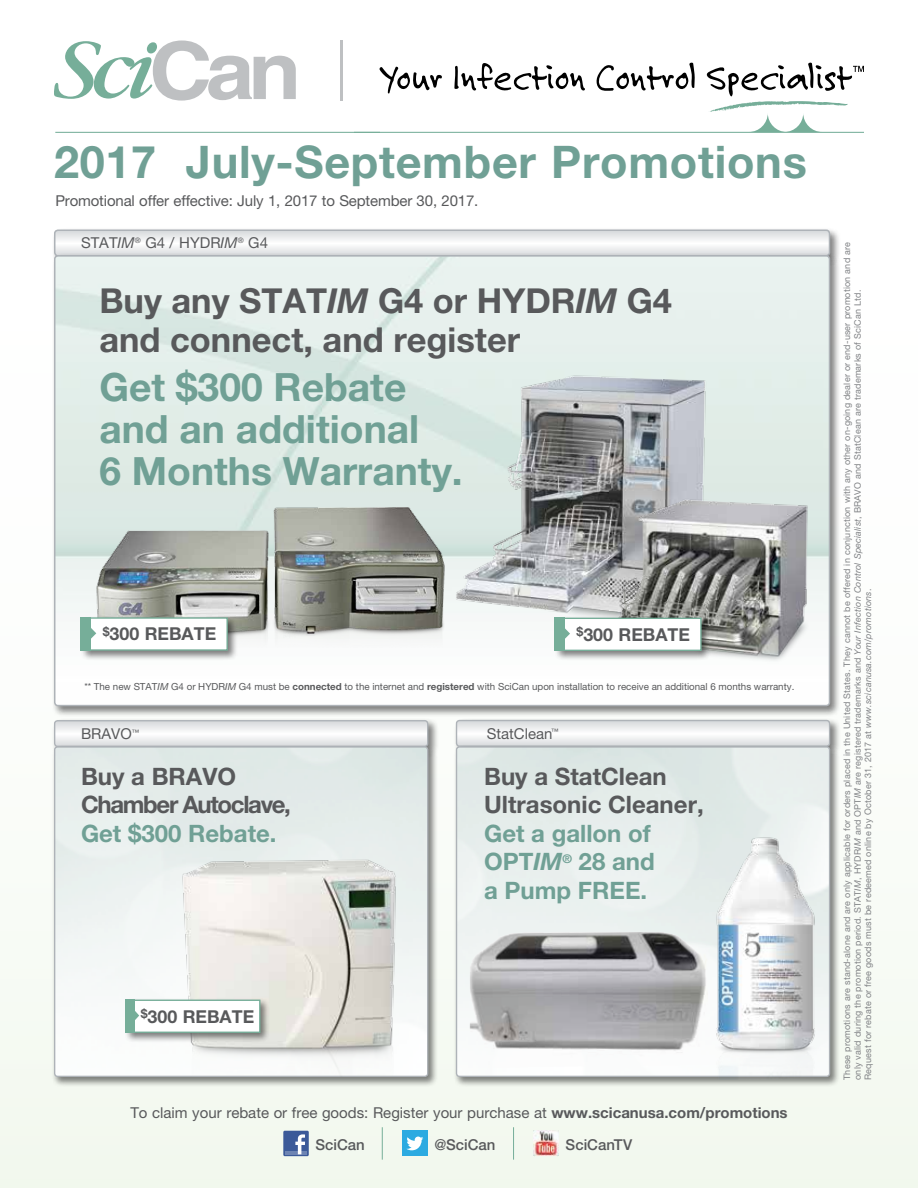
<style>
.page{position:relative;width:918px;height:1188px;background:#fff}
.page>*{position:absolute;margin:0;border:0;box-sizing:border-box;transform-origin:0 0}
.t1{font:700 45px "Helvetica Neue LT Pro";letter-spacing:.015em;color:#70a095}
.t2{font:700 39px/42px "Helvetica Neue LT Pro";color:#70a095}
.t3{font:700 34.5px/39px "Helvetica Neue LT Pro";color:#58595b}
.t4{font:700 24px/28.5px "Helvetica Neue LT Pro";color:#70a095}
.t5{font:700 24px/28.5px "Helvetica Neue LT Pro";color:#58595b}
.t6{font:700 24px/28.5px "Helvetica Neue LT Pro";letter-spacing:-.055em;color:#58595b}
.t7{font:700 17.85px "Helvetica Neue LT Pro";color:#58595b}
.t8{font:15px/32px "Helvetica Neue LT Pro";color:#58595b}
.t9{font:500 15px "Helvetica Neue LT Pro";color:#58595b}
.t10{font:9.75px "Helvetica Neue LT Pro";color:#58595b}
.t11{font:9px/10.5px "Helvetica Neue LT Pro";letter-spacing:.02em;color:#808285}
.s1{font-style:italic}
.s2{font-weight:700}
.s3{font-weight:500}
</style>
<div class="page">
<div style="left:0;top:0;width:918px;height:1188px;background:linear-gradient(to right,#fbfdf9,#fbfdf9)"></div>
<hr style="left:354px;top:132px;width:510px;height:1px;background:#76ae99">
<hr style="left:55px;top:132px;width:325px;height:1px;background:#76ae99">
<svg style="left:54px;top:40px;width:242px;height:61px"></svg>
<hr style="left:340px;top:41px;width:3px;height:60px;background:#bec0c2">
<svg style="left:379px;top:66px;width:63px;height:28px"></svg>
<svg style="left:454px;top:63px;width:132px;height:28px"></svg>
<svg style="left:595px;top:62px;width:100px;height:29px"></svg>
<svg style="left:705px;top:62px;width:159px;height:70px"></svg>
<div style="left:283px;top:1131px;width:26px;height:25px;background:#3c5a99"></div>
<hr style="left:285px;top:1151px;width:22px;height:3px;background:#6d84b3">
<svg style="left:295px;top:1134px;width:10px;height:20px"></svg>
<img style="left:533px;top:1131px;width:26px;height:25px">
<div style="left:402px;top:1131px;width:26px;height:25px;background:#2caae1"></div>
<svg style="left:406px;top:1137px;width:17px;height:13px"></svg>
<hr style="left:382px;top:1127px;width:1px;height:33px;background:#76ae99">
<hr style="left:513px;top:1127px;width:1px;height:33px;background:#76ae99">
<div style="left:454px;top:718px;width:387px;height:40px;background:#000;opacity:.5"></div>
<svg style="left:458px;top:722px;width:370px;height:22px"></svg>
<div style="left:456px;top:720px;width:374px;height:27px;border:1px solid #aeb3b8;border-radius:3px"></div>
<div style="left:52px;top:718px;width:387px;height:40px;background:#000;opacity:.5"></div>
<svg style="left:56px;top:722px;width:370px;height:22px"></svg>
<div style="left:54px;top:720px;width:374px;height:27px;border:1px solid #aeb3b8;border-radius:3px"></div>
<div style="left:453px;top:744px;width:387px;height:343px;background:#000;opacity:.5"></div>
<img style="left:458px;top:748px;width:370px;height:327px">
<div style="left:456px;top:746px;width:374px;height:331px;border:1px solid #aeb3b8;border-radius:3px"></div>
<div style="left:52px;top:744px;width:386px;height:343px;background:#000;opacity:.5"></div>
<img style="left:56px;top:748px;width:370px;height:327px">
<div style="left:54px;top:746px;width:374px;height:331px;border:1px solid #aeb3b8;border-radius:3px"></div>
<div style="left:52px;top:227px;width:789px;height:40px;background:#000;opacity:.5"></div>
<svg style="left:55px;top:230px;width:775px;height:23px"></svg>
<div style="left:54px;top:230px;width:776px;height:26px;border:2px solid #aeb3b8;border-radius:3px"></div>
<div style="left:52px;top:253px;width:789px;height:464px;background:#000;opacity:.5"></div>
<img style="left:55px;top:256px;width:775px;height:450px">
<img style="left:470px;top:917px;width:239px;height:151px">
<img style="left:709px;top:831px;width:111px;height:249px">
<img style="left:166px;top:843px;width:249px;height:233px">
<div style="left:125px;top:997px;width:146px;height:46px;background:#000;opacity:.5"></div>
<div style="left:127px;top:1000px;width:133px;height:32px;background:#fff"></div>
<div style="left:127px;top:1000px;width:133px;height:33px;border:1px solid #76ae99"></div>
<div style="left:125px;top:1000px;width:9px;height:33px;background:#76ae99"></div>
<svg style="left:134px;top:1008px;width:5px;height:15px"></svg>
<img style="left:95px;top:507px;width:332px;height:148px">
<div style="left:81px;top:615px;width:157px;height:45px;background:#000;opacity:.5"></div>
<div style="left:83px;top:618px;width:144px;height:32px;background:#fff"></div>
<div style="left:83px;top:617px;width:145px;height:34px;border:1px solid #76ae99"></div>
<div style="left:81px;top:617px;width:10px;height:34px;background:#76ae99"></div>
<svg style="left:91px;top:628px;width:5px;height:11px"></svg>
<img style="left:427px;top:301px;width:300px;height:359px">
<img style="left:589px;top:489px;width:261px;height:174px">
<div style="left:554px;top:615px;width:158px;height:46px;background:#000;opacity:.5"></div>
<div style="left:557px;top:618px;width:144px;height:32px;background:#fff"></div>
<div style="left:557px;top:618px;width:145px;height:33px;border:1px solid #76ae99"></div>
<div style="left:554px;top:618px;width:11px;height:33px;background:#76ae99"></div>
<svg style="left:565px;top:628px;width:5px;height:11px"></svg>
<h1 class="t1" style="left:54px;top:134px;width:754px">2017 July-September Promotions</h1>
<h3 class="t8" style="left:55px;top:185px;width:425px">Promotional offer effective: July 1, 2017 to September 30, 2017.</h3>
<h3 class="t8" style="left:81px;top:227px;width:189px">STAT<span class="s1">IM</span><sup>®</sup> G4 / HYDR<span class="s1">IM</span><sup>®</sup> G4</h3>
<h3 class="t3" style="left:99px;top:280px;width:574px">Buy any STAT<span class="s1">IM</span> G4 or HYDR<span class="s1">IM</span> G4 and connect, and register</h3>
<h2 class="t2" style="left:99px;top:365px;width:365px">Get $300 Rebate and an additional<br>6 Months Warranty.</h2>
<h3 class="t7" style="left:103px;top:623px;width:115px"><sup>$</sup>300 REBATE</h3>
<h3 class="t7" style="left:577px;top:623px;width:115px"><sup>$</sup>300 REBATE</h3>
<p class="t10" style="left:84px;top:681px;width:712px">** The new STAT<span class="s1">IM</span> G4 or HYDR<span class="s1">IM</span> G4 must be <span class="s2">connected</span> to the internet and <span class="s2">registered</span> with SciCan upon installation to receive an additional 6 months warranty.</p>
<h3 class="t8" style="left:81px;top:718px;width:60px">BRAVO<sup>™</sup></h3>
<h3 class="t6" style="left:81px;top:762px;width:212px">Buy a BRAVO<br>Chamber Autoclave,</h3>
<h3 class="t4" style="left:81px;top:819px;width:197px">Get $300 Rebate.</h3>
<h3 class="t7" style="left:141px;top:1005px;width:115px"><sup>$</sup>300 REBATE</h3>
<h3 class="t8" style="left:487px;top:717px;width:73px">StatClean<sup>™</sup></h3>
<h3 class="t5" style="left:484px;top:762px;width:221px">Buy a StatClean<br>Ultrasonic Cleaner,</h3>
<h3 class="t4" style="left:484px;top:819px;width:172px">Get a gallon of<br>OPT<span class="s1">IM</span><sup>®</sup> 28 and a Pump FREE.</h3>
<h3 class="t8" style="left:316px;top:1096px;width:474px;text-indent:-185px">To claim your rebate or free goods: Register your purchase at <span class="s2">www.scicanusa.com/promotions<br></span><span class="s3">SciCan</span></h3>
<h3 class="t9" style="left:434px;top:1135px;width:63px">@SciCan</h3>
<h3 class="t9" style="left:566px;top:1135px;width:68px">SciCanTV</h3>
<p class="t11" style="left:842px;top:1080px;width:840px;rotate:-90deg">These promotions are stand-alone and are only applicable for orders placed in the United States. They cannot be offered in conjunction with any other on-going dealer or end-user promotion and are only valid during the promotion period. STAT<span class="s1">IM</span>, HYDR<span class="s1">IM</span> and OPT<span class="s1">IM</span> are registered trademarks and <span class="s1">Your Infection Control Specialist</span>, BRAVO and StatClean are trademarks of SciCan Ltd.<br>Request for rebate or free goods must be redeemed online by October 31, 2017 at <span class="s1">www.scicanusa.com/promotions</span>.</p>
</div>
